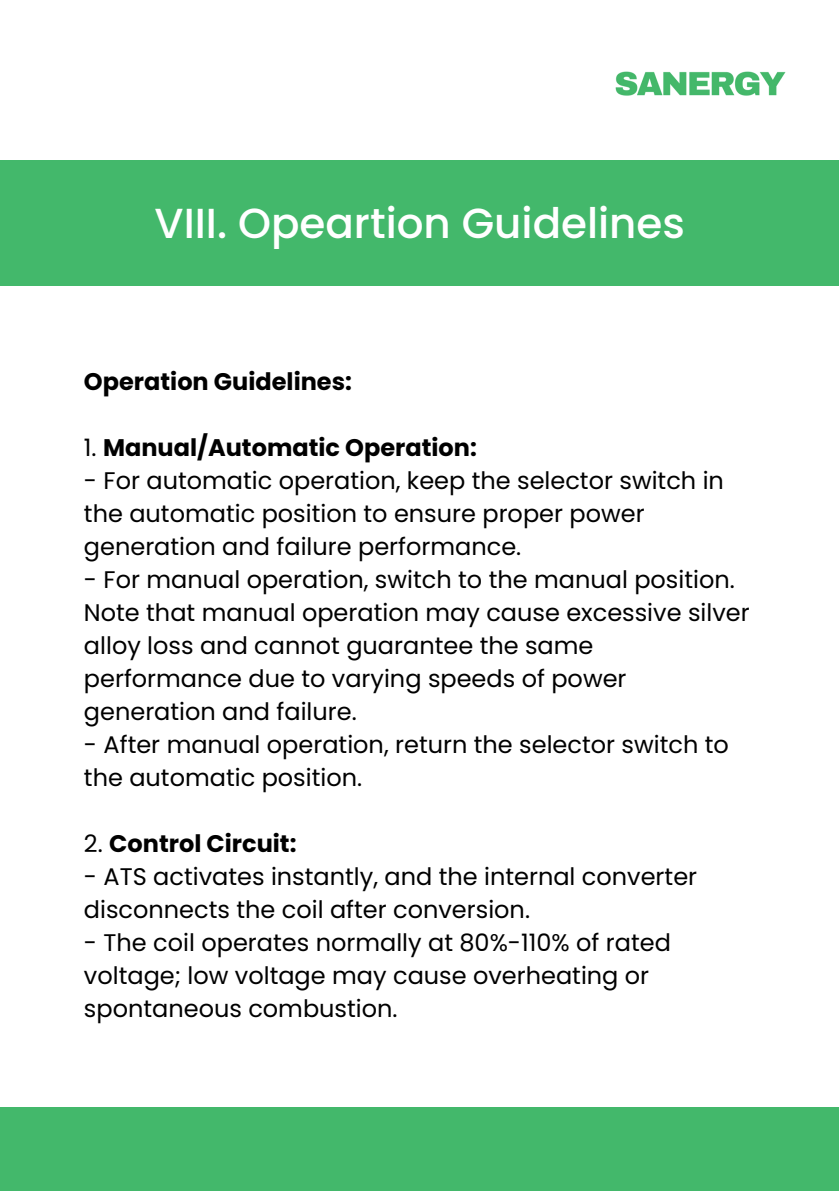
<style>
.page{position:relative;width:839px;height:1191px;background:#fff}
.page>*{position:absolute;margin:0;border:0;box-sizing:border-box;transform-origin:0 0}
.t1{font:500 42px "Poppins";color:#fff}
.t2{font:24px/33px "Poppins";color:#000}
.t3{font:700 24px "Poppins";color:#000}
.s1{font-weight:400}
</style>
<div class="page">
<div style="left:0;top:160px;width:838px;height:126px;background:#43b86b"></div>
<img style="left:615px;top:71px;width:171px;height:25px">
<div style="left:0;top:1107px;width:838px;height:84px;background:#43b86b"></div>
<h1 class="t1" style="left:154px;top:199px;width:532px">VIII. Opeartion Guidelines</h1>
<p class="t3" style="left:84px;top:368px;width:269px">Operation Guidelines:</p>
<p class="t3" style="left:84px;top:434px;width:394px"><span class="s1">1.</span> Manual/Automatic Operation:</p>
<p class="t2" style="left:84px;top:465px;width:641px">- For automatic operation, keep the selector switch in the automatic position to ensure proper power generation and failure performance.</p>
<p class="t2" style="left:84px;top:564px;width:667px">- For manual operation, switch to the manual position.<br>Note that manual operation may cause excessive silver alloy loss and cannot guarantee the same performance due to varying speeds of power generation and failure.</p>
<p class="t2" style="left:84px;top:729px;width:646px">- After manual operation, return the selector switch to the automatic position.</p>
<p class="t3" style="left:84px;top:830px;width:214px"><span class="s1">2.</span> Control Circuit:</p>
<p class="t2" style="left:84px;top:861px;width:614px">- ATS activates instantly, and the internal converter disconnects the coil after conversion.</p>
<p class="t2" style="left:84px;top:927px;width:588px">- The coil operates normally at 80%-110% of rated voltage; low voltage may cause overheating or spontaneous combustion.</p>
</div>
